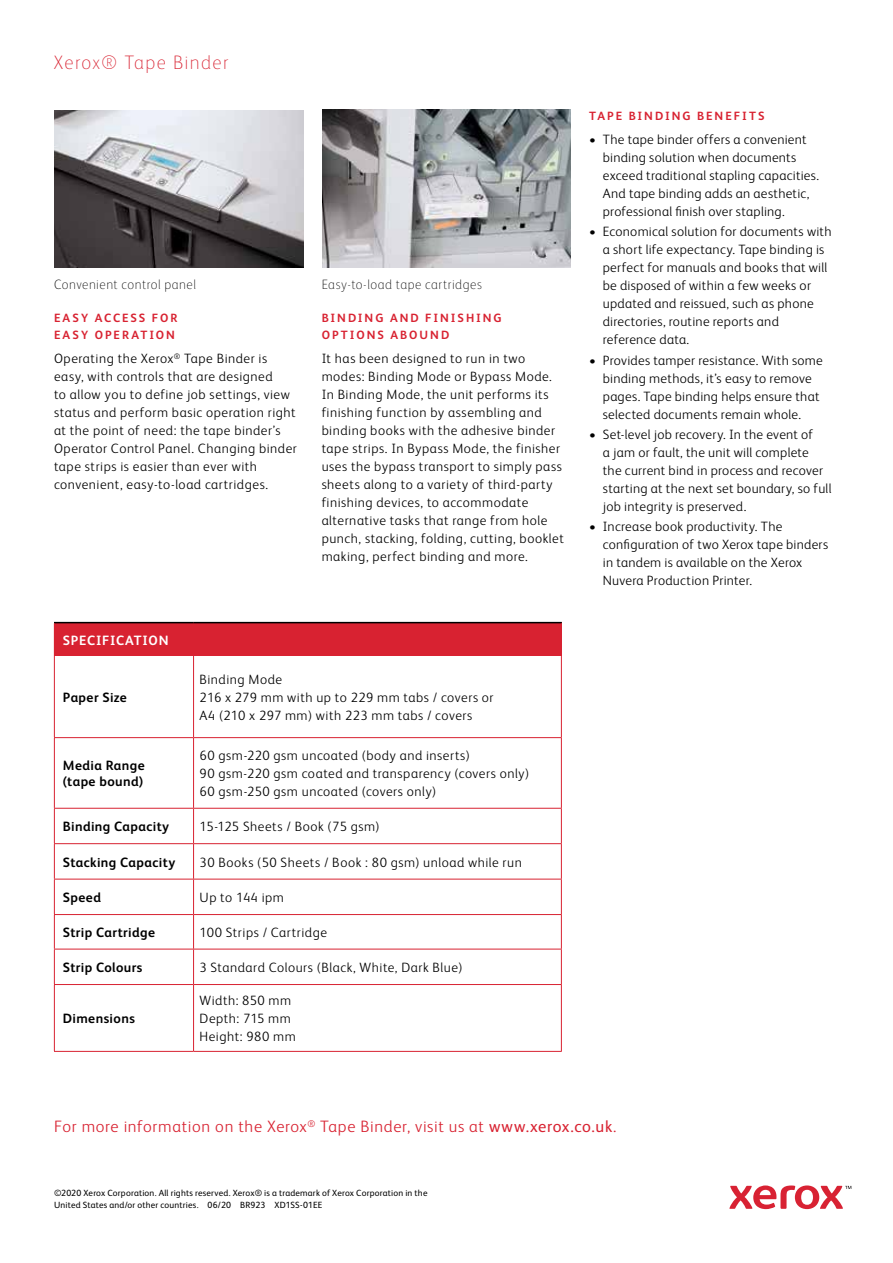
<style>
.page{position:relative;width:893px;height:1263px;background:#fff}
.page>*{position:absolute;margin:0;border:0;box-sizing:border-box;transform-origin:0 0}
.t1{font:100 19.5px "Xerox Sans";letter-spacing:.065em;color:#d82231}
.t2{font:300 16.5px "Xerox Sans";letter-spacing:.04em;color:#d82231}
.t3{font:300 13.5px/18px "Xerox Sans";letter-spacing:.03em;color:#000}
.t4{font:700 13.5px/16.5px "Xerox Sans";letter-spacing:.03em;color:#000}
.t5{font:100 13.5px "Xerox Sans";letter-spacing:.04em;color:#000}
.t6{font:700 13.5px "Xerox Sans";letter-spacing:.055em;color:#fff}
.t7{font:700 12px/16.5px "Xerox Sans";letter-spacing:.165em;color:#d82231}
.t8{font:9px/12px "Xerox Sans";letter-spacing:.02em;color:#000}
.s1{font-weight:400}
</style>
<div class="page">
<svg style="left:729px;top:1185px;width:122px;height:24px"></svg>
<div style="left:54px;top:623px;width:507px;height:33px;background:#d82231"></div>
<svg style="left:55px;top:656px;width:506px;height:395px"></svg>
<hr style="left:54px;top:622px;width:140px;height:1px;background:#000">
<hr style="left:194px;top:622px;width:368px;height:1px;background:#000">
<hr style="left:561px;top:623px;width:1px;height:33px;background:#d82231">
<hr style="left:194px;top:737px;width:368px;height:1px;background:#d82231">
<hr style="left:54px;top:737px;width:140px;height:1px;background:#d82231">
<hr style="left:54px;top:808px;width:140px;height:1px;background:#d82231">
<hr style="left:54px;top:656px;width:1px;height:81px;background:#d82231">
<hr style="left:561px;top:656px;width:1px;height:81px;background:#d82231">
<hr style="left:54px;top:738px;width:1px;height:70px;background:#d82231">
<hr style="left:561px;top:738px;width:1px;height:70px;background:#d82231">
<hr style="left:54px;top:809px;width:1px;height:34px;background:#d82231">
<hr style="left:194px;top:808px;width:368px;height:1px;background:#d82231">
<hr style="left:561px;top:809px;width:1px;height:34px;background:#d82231">
<hr style="left:54px;top:843px;width:140px;height:1px;background:#d82231">
<hr style="left:54px;top:844px;width:1px;height:35px;background:#d82231">
<hr style="left:194px;top:843px;width:368px;height:1px;background:#d82231">
<hr style="left:561px;top:844px;width:1px;height:35px;background:#d82231">
<hr style="left:54px;top:879px;width:140px;height:1px;background:#d82231">
<hr style="left:54px;top:879px;width:1px;height:35px;background:#d82231">
<hr style="left:194px;top:879px;width:368px;height:1px;background:#d82231">
<hr style="left:561px;top:879px;width:1px;height:35px;background:#d82231">
<hr style="left:54px;top:914px;width:140px;height:1px;background:#d82231">
<hr style="left:54px;top:915px;width:1px;height:34px;background:#d82231">
<hr style="left:194px;top:914px;width:368px;height:1px;background:#d82231">
<hr style="left:561px;top:915px;width:1px;height:34px;background:#d82231">
<hr style="left:54px;top:949px;width:140px;height:1px;background:#d82231">
<hr style="left:54px;top:949px;width:1px;height:35px;background:#d82231">
<hr style="left:194px;top:949px;width:368px;height:1px;background:#d82231">
<hr style="left:561px;top:949px;width:1px;height:35px;background:#d82231">
<hr style="left:54px;top:984px;width:140px;height:1px;background:#d82231">
<hr style="left:54px;top:985px;width:1px;height:66px;background:#d82231">
<hr style="left:194px;top:984px;width:368px;height:1px;background:#d82231">
<hr style="left:561px;top:985px;width:1px;height:66px;background:#d82231">
<hr style="left:54px;top:1051px;width:140px;height:1px;background:#d82231">
<hr style="left:194px;top:1051px;width:368px;height:1px;background:#d82231">
<hr style="left:193px;top:656px;width:1px;height:81px;background:#d82231">
<hr style="left:193px;top:738px;width:1px;height:70px;background:#d82231">
<hr style="left:193px;top:809px;width:1px;height:34px;background:#d82231">
<hr style="left:193px;top:844px;width:1px;height:35px;background:#d82231">
<hr style="left:193px;top:879px;width:1px;height:35px;background:#d82231">
<hr style="left:193px;top:915px;width:1px;height:34px;background:#d82231">
<hr style="left:193px;top:949px;width:1px;height:35px;background:#d82231">
<hr style="left:193px;top:985px;width:1px;height:66px;background:#d82231">
<img style="left:322px;top:110px;width:249px;height:157px">
<img style="left:54px;top:110px;width:249px;height:157px">
<h1 class="t1" style="left:54px;top:50px;width:176px">Xerox® Tape Binder</h1>
<p class="t5" style="left:54px;top:276px;width:143px">Convenient control panel</p>
<p class="t5" style="left:322px;top:276px;width:162px">Easy-to-load tape cartridges</p>
<p class="t7" style="left:54px;top:309px;width:125px">EASY ACCESS FOR<br>EASY OPERATION</p>
<p class="t3" style="left:54px;top:349px;width:244px">Operating the Xerox<sup>®</sup> Tape Binder is easy, with controls that are designed<br>to allow you to define job settings, view status and perform basic operation right at the point of need: the tape binder’s Operator Control Panel. Changing binder tape strips is easier than ever with convenient, easy-to-load cartridges.</p>
<p class="t7" style="left:322px;top:309px;width:182px">BINDING AND FINISHING<br>OPTIONS ABOUND</p>
<p class="t3" style="left:322px;top:349px;width:244px">It has been designed to run in two modes: Binding Mode or Bypass Mode.<br>In Binding Mode, the unit performs its finishing function by assembling and binding books with the adhesive binder tape strips. In Bypass Mode, the finisher uses the bypass transport to simply pass sheets along to a variety of third-party finishing devices, to accommodate alternative tasks that range from hole punch, stacking, folding, cutting, booklet making, perfect binding and more.</p>
<p class="t6" style="left:63px;top:631px;width:107px">SPECIFICATION</p>
<p class="t4" style="left:63px;top:688px;width:65px">Paper Size</p>
<p class="t3" style="left:200px;top:670px;width:296px">Binding Mode<br>216 x 279 mm with up to 229 mm tabs / covers or<br>A4 (210 x 297 mm) with 223 mm tabs / covers</p>
<p class="t4" style="left:63px;top:756px;width:83px">Media Range (tape bound)</p>
<p class="t3" style="left:200px;top:746px;width:331px">60 gsm-220 gsm uncoated (body and inserts)<br>90 gsm-220 gsm coated and transparency (covers only)<br>60 gsm-250 gsm uncoated (covers only)</p>
<p class="t4" style="left:63px;top:818px;width:108px">Binding Capacity</p>
<p class="t3" style="left:200px;top:817px;width:181px">15-125 Sheets / Book (75 gsm)</p>
<p class="t4" style="left:63px;top:853px;width:114px">Stacking Capacity</p>
<p class="t3" style="left:200px;top:852px;width:324px">30 Books (50 Sheets / Book : 80 gsm) unload while run</p>
<p class="t4" style="left:63px;top:888px;width:40px">Speed</p>
<p class="t3" style="left:200px;top:888px;width:86px">Up to 144 ipm</p>
<p class="t4" style="left:63px;top:923px;width:94px">Strip Cartridge</p>
<p class="t3" style="left:200px;top:923px;width:129px">100 Strips / Cartridge</p>
<p class="t4" style="left:63px;top:958px;width:81px">Strip Colours</p>
<p class="t3" style="left:200px;top:958px;width:264px">3 Standard Colours (Black, White, Dark Blue)</p>
<p class="t4" style="left:63px;top:1010px;width:73px">Dimensions</p>
<p class="t3" style="left:200px;top:991px;width:98px">Width: 850 mm<br>Depth: 715 mm<br>Height: 980 mm</p>
<p class="t7" style="left:589px;top:107px;width:177px">TAPE BINDING BENEFITS</p>
<p class="t3" style="left:603px;top:130px;width:218px;text-indent:-14px">• The tape binder offers a convenient binding solution when documents exceed traditional stapling capacities.<br>And tape binding adds an aesthetic, professional finish over stapling.</p>
<p class="t3" style="left:603px;top:222px;width:230px;text-indent:-14px">• Economical solution for documents with a short life expectancy. Tape binding is perfect for manuals and books that will be disposed of within a few weeks or updated and reissued, such as phone directories, routine reports and reference data.</p>
<p class="t3" style="left:603px;top:350px;width:222px;text-indent:-14px">• Provides tamper resistance. With some binding methods, it’s easy to remove pages. Tape binding helps ensure that selected documents remain whole.</p>
<p class="t3" style="left:603px;top:424px;width:230px;text-indent:-14px">• Set-level job recovery. In the event of<br>a jam or fault, the unit will complete<br>the current bind in process and recover starting at the next set boundary, so full job integrity is preserved.</p>
<p class="t3" style="left:603px;top:517px;width:227px;text-indent:-14px">• Increase book productivity. The configuration of two Xerox tape binders in tandem is available on the Xerox Nuvera Production Printer.</p>
<p class="t2" style="left:54px;top:1116px;width:564px">For more information on the Xerox<sup>®</sup> Tape Binder, visit us at <span class="s1">www.xerox.co.uk</span>.</p>
<p class="t8" style="left:54px;top:1186px;width:375px">©2020 Xerox Corporation. All rights reserved. Xerox® is a trademark of Xerox Corporation in the<br>United States and/or other countries. 06/20 BR923 XD1SS-01EE</p>
</div>
